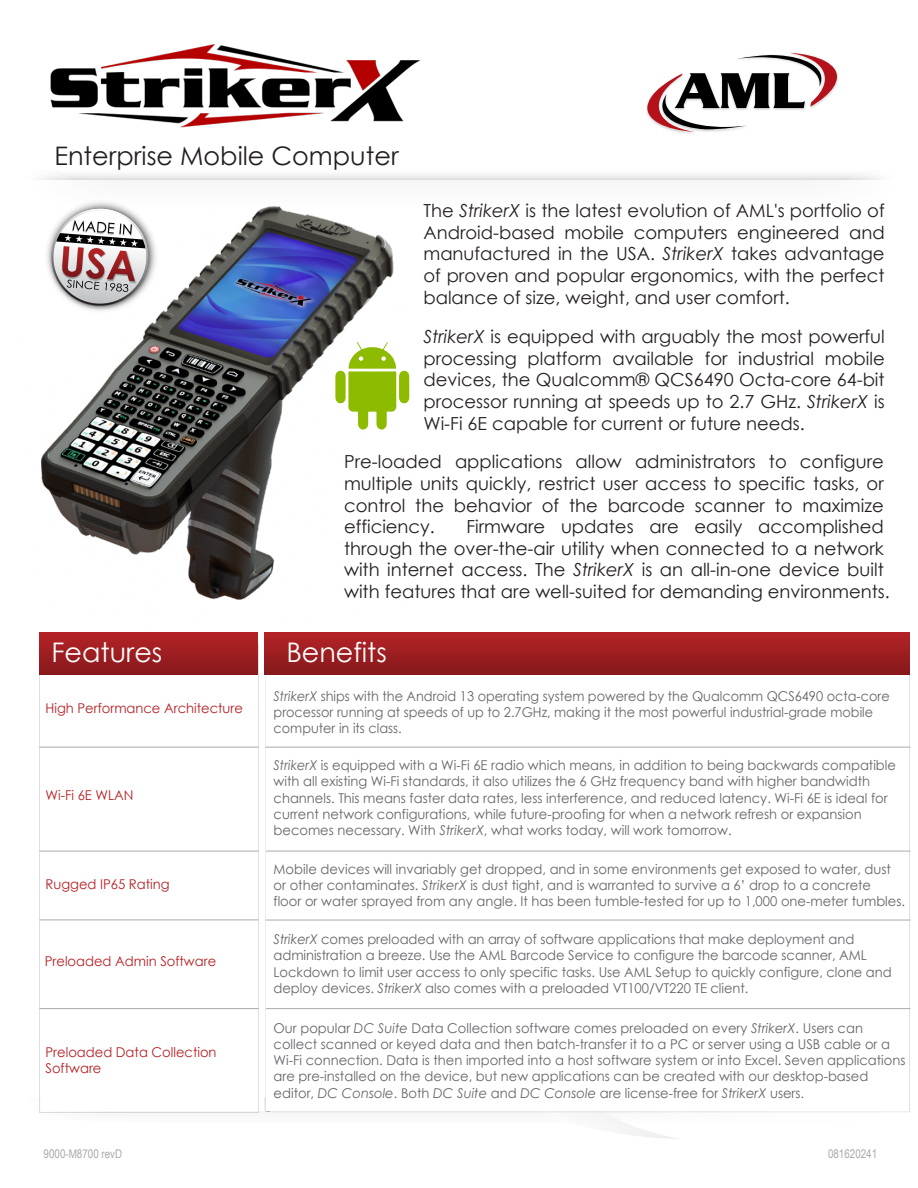
<style>
.page{position:relative;width:918px;height:1188px;background:#fff}
.page>*{position:absolute;margin:0;border:0;box-sizing:border-box;transform-origin:0 0}
.t1{font:27px "Century Gothic";color:#fff}
.t2{font:25.5px "Century Gothic";color:#231f20}
.t3{font:18px/21.6px "Century Gothic";color:#231f20;text-align:justify}
.t4{font:13.5px/16.2px "Century Gothic";color:#646567}
.t5{font:13.5px/16.2px "Century Gothic";color:#646567;scale:.95 1}
.t6{font:13.5px/16.2px "Century Gothic";color:#b51f24}
.t7{font:12px "Arial Narrow";color:#a7a9ac}
.s1{font-style:italic}
</style>
<div class="page">
<img style="left:264px;top:1097px;width:500px;height:16px">
<svg style="left:446px;top:1112px;width:236px;height:27px"></svg>
<svg style="left:647px;top:53px;width:190px;height:79px"></svg>
<svg style="left:39px;top:644px;width:220px;height:469px"></svg>
<div style="left:266px;top:643px;width:628px;height:468px;background:#fff"></div>
<div style="left:40px;top:633px;width:218px;height:42px;background:linear-gradient(to bottom,#b42327,#881a1c)"></div>
<div style="left:264px;top:633px;width:646px;height:41px;background:linear-gradient(to bottom,#b42327,#85191b)"></div>
<hr style="left:266px;top:747px;width:644px;height:1px;background:#a8aaad">
<hr style="left:39px;top:747px;width:220px;height:1px;background:#a8aaad">
<hr style="left:266px;top:851px;width:644px;height:1px;background:#a8aaad">
<hr style="left:39px;top:851px;width:220px;height:1px;background:#a8aaad">
<hr style="left:266px;top:920px;width:644px;height:1px;background:#a8aaad">
<hr style="left:39px;top:920px;width:220px;height:1px;background:#a8aaad">
<hr style="left:266px;top:1008px;width:644px;height:1px;background:#a8aaad">
<hr style="left:39px;top:1008px;width:220px;height:1px;background:#a8aaad">
<img style="left:41px;top:201px;width:369px;height:399px">
<img style="left:50px;top:44px;width:371px;height:84px">
<h2 class="t2" style="left:54px;top:138px;width:346px">Enterprise Mobile Computer</h2>
<p class="t3" style="left:423px;top:200px;width:463px">The <span class="s1">StrikerX</span> is the latest evolution of AML's portfolio of Android-based mobile computers engineered and manufactured in the USA. <span class="s1">StrikerX</span> takes advantage of proven and popular ergonomics, with the perfect balance of size, weight, and user comfort.</p>
<p class="t3" style="left:423px;top:326px;width:463px"><span class="s1">StrikerX</span> is equipped with arguably the most powerful processing platform available for industrial mobile devices, the Qualcomm® QCS6490 Octa-core 64-bit processor running at speeds up to 2.7 GHz. <span class="s1">StrikerX</span> is Wi-Fi 6E capable for current or future needs.</p>
<h3 class="t3" style="left:344px;top:451px;width:541px">Pre-loaded applications allow administrators to configure multiple units quickly, restrict user access to specific tasks, or control the behavior of the barcode scanner to maximize efficiency.</h3>
<h3 class="t3" style="left:344px;top:516px;width:547px;text-align:left;text-indent:122px">Firmware updates are easily accomplished through the over-the-air utility when connected to a network with internet access. The <span class="s1">StrikerX</span> is an all-in-one device built with features that are well-suited for demanding environments.</h3>
<h1 class="t1" style="left:52px;top:634px;width:112px">Features</h1>
<h1 class="t1" style="left:286px;top:634px;width:102px">Benefits</h1>
<p class="t6" style="left:46px;top:699px;width:199px">High Performance Architecture</p>
<h1 class="t1" style="left:47px;top:640px;width:112px">Features</h1>
<h1 class="t1" style="left:285px;top:640px;width:102px">Benefits</h1>
<p class="t5" style="left:274px;top:687px;width:650px"><span class="s1">StrikerX</span> ships with the Android 13 operating system powered by the Qualcomm QCS6490 octa-core processor running at speeds of up to 2.7GHz, making it the most powerful industrial-grade mobile computer in its class.</p>
<p class="t4" style="left:274px;top:757px;width:624px"><span class="s1">StrikerX</span> is equipped with a Wi-Fi 6E radio which means, in addition to being backwards compatible with all existing Wi-Fi standards, it also utilizes the 6 GHz frequency band with higher bandwidth channels. This means faster data rates, less interference, and reduced latency. Wi-Fi 6E is ideal for current network configurations, while future-proofing for when a network refresh or expansion becomes necessary. With <span class="s1">StrikerX</span>, what works today, will work tomorrow.</p>
<p class="t6" style="left:46px;top:787px;width:89px">Wi-Fi 6E WLAN</p>
<p class="t6" style="left:46px;top:875px;width:126px">Rugged IP65 Rating</p>
<p class="t6" style="left:45px;top:952px;width:173px">Preloaded Admin Software</p>
<p class="t6" style="left:46px;top:1044px;width:173px">Preloaded Data Collection<br>Software</p>
<p class="t4" style="left:274px;top:860px;width:633px">Mobile devices will invariably get dropped, and in some environments get exposed to water, dust or other contaminates. <span class="s1">StrikerX</span> is dust tight, and is warranted to survive a 6’ drop to a concrete<br>floor or water sprayed from any angle. It has been tumble-tested for up to 1,000 one-meter tumbles.</p>
<p class="t4" style="left:274px;top:931px;width:620px"><span class="s1">StrikerX</span> comes preloaded with an array of software applications that make deployment and administration a breeze. Use the AML Barcode Service to configure the barcode scanner, AML Lockdown to limit user access to only specific tasks. Use AML Setup to quickly configure, clone and deploy devices. <span class="s1">StrikerX</span> also comes with a preloaded VT100/VT220 TE client.</p>
<p class="t4" style="left:274px;top:1020px;width:633px">Our popular <span class="s1">DC Suite</span> Data Collection software comes preloaded on every <span class="s1">StrikerX</span>. Users can collect scanned or keyed data and then batch-transfer it to a PC or server using a USB cable or a Wi-Fi connection. Data is then imported into a host software system or into Excel. Seven applications are pre-installed on the device, but new applications can be created with our desktop-based editor, <span class="s1">DC Console</span>. Both <span class="s1">DC Suite</span> and <span class="s1">DC Console</span> are license-free for <span class="s1">StrikerX</span> users.</p>
<p class="t7" style="left:44px;top:1145px;width:80px">9000-M8700 revD</p>
<p class="t7" style="left:828px;top:1145px;width:51px">081620241</p>
</div>
